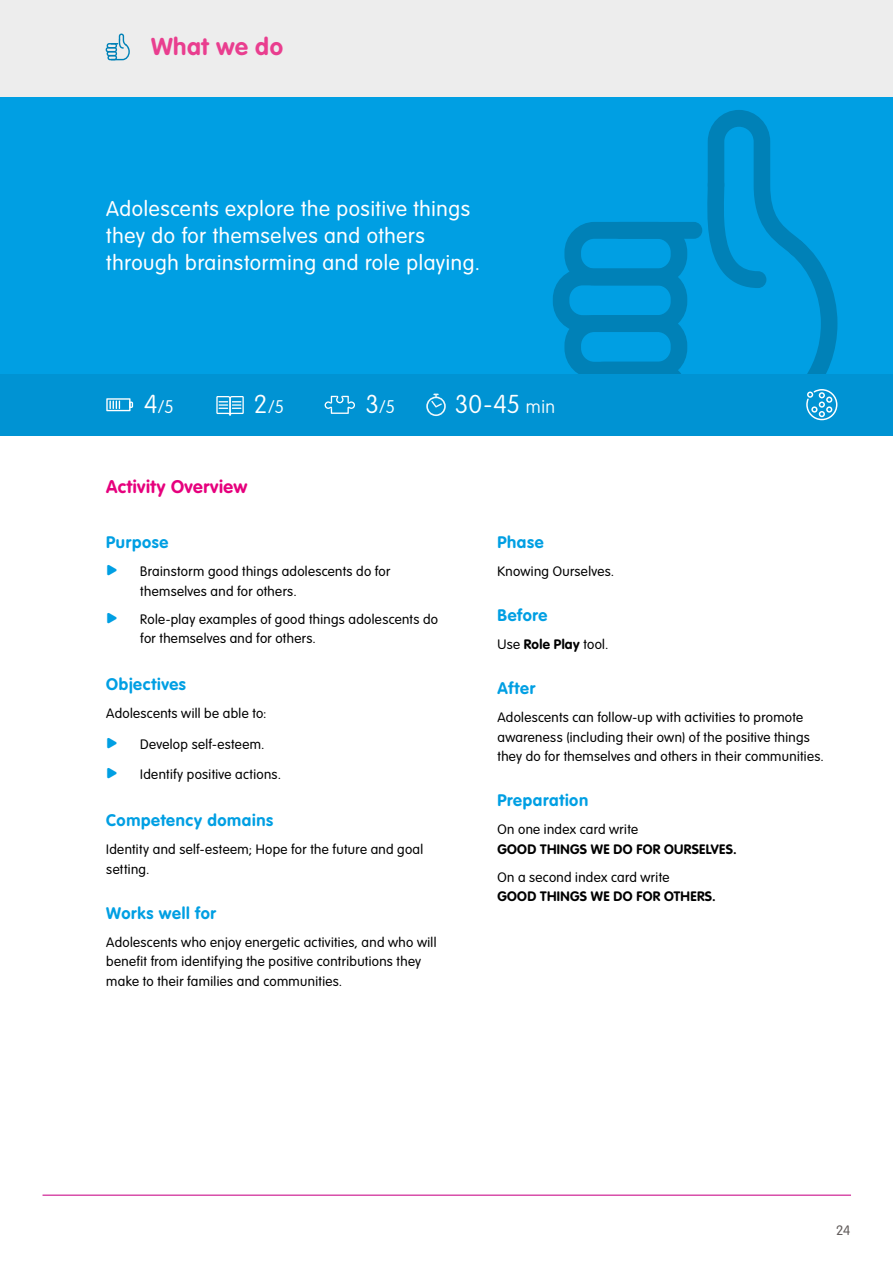
<style>
.page{position:relative;width:893px;height:1263px;background:#fff}
.page>*{position:absolute;margin:0;border:0;box-sizing:border-box;transform-origin:0 0}
.t1{font:100 25.5px "VAG Rounded";color:#fff}
.t2{font:700 24px "VAG Rounded";letter-spacing:.02em;color:#e93e8f}
.t3{font:300 21px/27px "VAG Rounded";letter-spacing:.03em;color:#fff}
.t4{font:700 18px "VAG Rounded";letter-spacing:.025em;color:#e6007d}
.t5{font:100 18px "VAG Rounded";color:#fff}
.t6{font:700 16.5px "VAG Rounded";letter-spacing:.04em;color:#009fe3}
.t7{font:300 13.5px/19.5px "VAG Rounded";letter-spacing:.025em;color:#000}
.t8{font:700 13.5px "VAG Rounded";letter-spacing:.02em;color:#000}
.t9{font:300 13.5px "VAG Rounded";color:#625d5c}
.s1{font-size:25.5px}
.s2{font-size:18px}
.s3{color:#009fe3}
.s4{font-weight:700}
</style>
<div class="page">
<hr style="left:43px;top:1194px;width:808px;height:2px;background:#cb148d">
<div style="left:0;top:0;width:893px;height:374px;background:#009fe3"></div>
<div style="left:0;top:374px;width:893px;height:61px;background:#0093d3"></div>
<svg style="left:553px;top:110px;width:284px;height:311px"></svg>
<svg style="left:106px;top:398px;width:27px;height:13px"></svg>
<svg style="left:216px;top:396px;width:28px;height:20px"></svg>
<svg style="left:325px;top:396px;width:30px;height:18px"></svg>
<div style="left:0;top:0;width:893px;height:97px;background:#ededed"></div>
<svg style="left:426px;top:394px;width:20px;height:22px"></svg>
<svg style="left:106px;top:34px;width:24px;height:26px"></svg>
<h2 class="t2" style="left:151px;top:32px;width:133px">What we do</h2>
<h3 class="t3" style="left:106px;top:196px;width:375px">Adolescents explore the positive things they do for themselves and others through brainstorming and role playing.</h3>
<h3 class="t5" style="left:144px;top:397px;width:31px"><span class="s1">4</span>/5</h3>
<h3 class="t5" style="left:254px;top:397px;width:32px"><span class="s1">2</span>/5</h3>
<h3 class="t5" style="left:365px;top:397px;width:31px"><span class="s1">3</span>/5</h3>
<h1 class="t1" style="left:455px;top:390px;width:102px">30-45 <span class="s2">min</span></h1>
<h3 class="t4" style="left:106px;top:476px;width:143px">Activity Overview</h3>
<p class="t6" style="left:106px;top:532px;width:63px">Purpose</p>
<p class="t7" style="left:140px;top:562px;width:252px;text-indent:-34px"><span class="s3">•</span> Brainstorm good things adolescents do for themselves and for others.</p>
<p class="t7" style="left:140px;top:609px;width:299px;text-indent:-34px"><span class="s3">•</span> Role-play examples of good things adolescents do for themselves and for others.</p>
<p class="t6" style="left:106px;top:675px;width:81px">Objectives</p>
<p class="t7" style="left:106px;top:704px;width:162px">Adolescents will be able to:</p>
<p class="t7" style="left:106px;top:734px;width:160px"><span class="s3">•</span> Develop self-esteem.</p>
<p class="t7" style="left:106px;top:765px;width:176px"><span class="s3">•</span> Identify positive actions.</p>
<p class="t6" style="left:106px;top:810px;width:168px">Competency domains</p>
<p class="t7" style="left:106px;top:840px;width:318px">Identity and self-esteem; Hope for the future and goal setting.</p>
<p class="t6" style="left:106px;top:903px;width:111px">Works well for</p>
<p class="t7" style="left:106px;top:932px;width:332px">Adolescents who enjoy energetic activities, and who will benefit from identifying the positive contributions they make to their families and communities.</p>
<p class="t6" style="left:497px;top:532px;width:48px">Phase</p>
<p class="t7" style="left:497px;top:562px;width:118px">Knowing Ourselves.</p>
<p class="t6" style="left:497px;top:605px;width:51px">Before</p>
<p class="t7" style="left:497px;top:635px;width:112px">Use <span class="s4">Role Play</span> tool.</p>
<p class="t6" style="left:497px;top:678px;width:39px">After</p>
<p class="t7" style="left:497px;top:708px;width:328px">Adolescents can follow-up with activities to promote awareness (including their own) of the positive things they do for themselves and others in their communities.</p>
<p class="t6" style="left:497px;top:790px;width:92px">Preparation</p>
<p class="t7" style="left:497px;top:820px;width:142px">On one index card write</p>
<p class="t8" style="left:497px;top:841px;width:241px">GOOD THINGS WE DO FOR OURSELVES.</p>
<p class="t7" style="left:497px;top:867px;width:173px">On a second index card write</p>
<p class="t8" style="left:497px;top:888px;width:220px">GOOD THINGS WE DO FOR OTHERS.</p>
<p class="t9" style="left:836px;top:1223px;width:16px">24</p>
</div>
